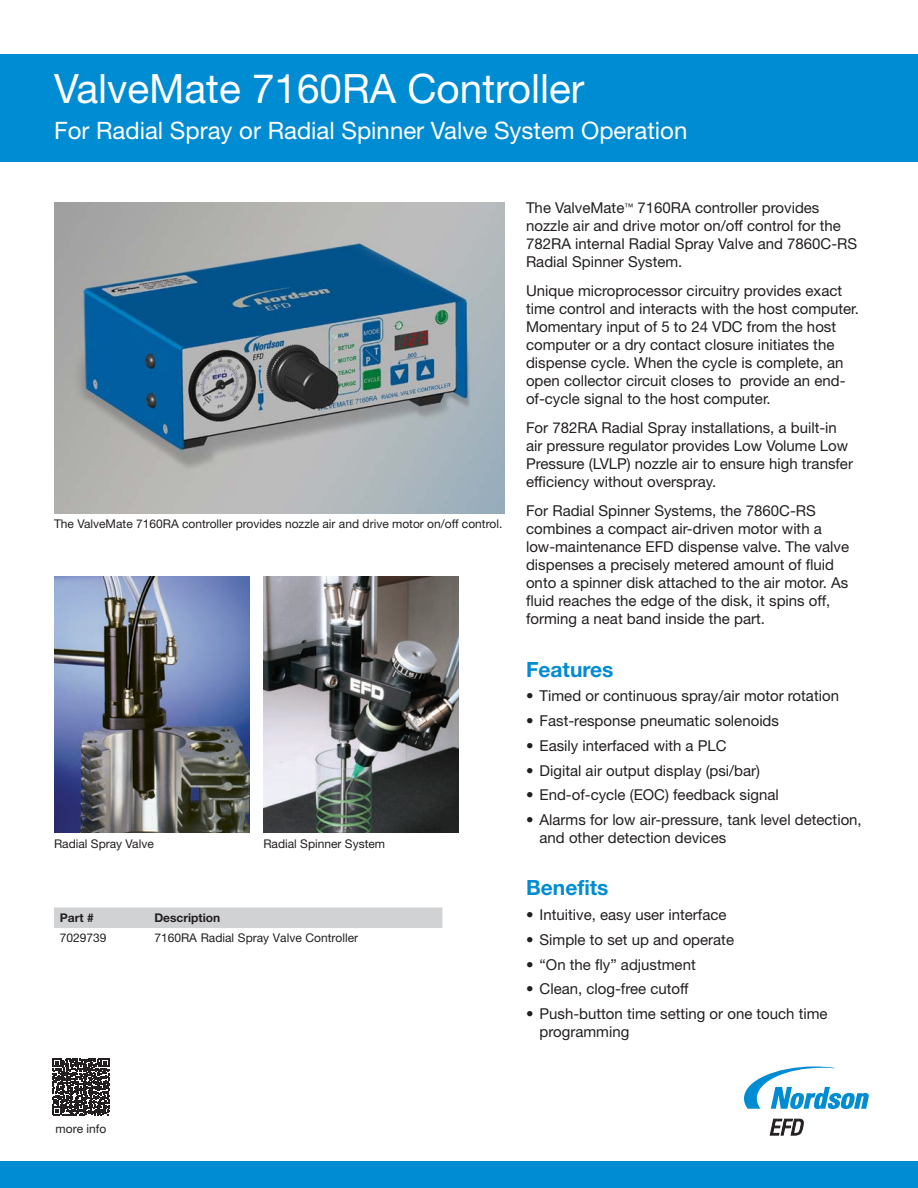
<style>
.page{position:relative;width:918px;height:1188px;background:#fff}
.page>*{position:absolute;margin:0;border:0;box-sizing:border-box;transform-origin:0 0}
.EFD-DataSheet-MainTi{font:40.5px "Helvetica Neue LT Std";color:#fff}
.EFD-DataSheet-Subtit{font:24px "Helvetica Neue LT Std";color:#fff}
.EFD-DataSheet-Head-L{font:700 21px "Helvetica Neue LT Std";color:#008cd2}
.EFD-DataSheet-BodyTe{font:15px/18px "Helvetica Neue LT Std";color:#231f20}
.EFD-DataSheet-Captio{font:12px "Helvetica Neue LT Std";color:#231f20}
.EFD-DataSheet-TableT{font:12px "Helvetica Neue LT Std";color:#231f20}
.EFD-DataSheet-TableT-2{font:700 12px "Helvetica Neue LT Std";color:#231f20}
.EFD-DataSheet-BodyTe-2{font:12px "Helvetica Neue LT Std";color:#231f20}
</style>
<div class="page">
<div style="left:0;top:54px;width:918px;height:108px;background:#008cd2"></div>
<svg style="left:770px;top:1119px;width:34px;height:16px"></svg>
<svg style="left:744px;top:1067px;width:125px;height:42px"></svg>
<div style="left:0;top:1161px;width:918px;height:27px;background:#008cd2"></div>
<img style="left:54px;top:202px;width:450px;height:312px">
<div style="left:54px;top:908px;width:388px;height:20px;background:#d1d2d4"></div>
<svg style="left:52px;top:1058px;width:58px;height:57px"></svg>
<img style="left:54px;top:576px;width:196px;height:256px">
<img style="left:264px;top:576px;width:195px;height:256px">
<p class="EFD-DataSheet-MainTi" style="left:54px;top:65px;width:532px">ValveMate 7160RA Controller</p>
<p class="EFD-DataSheet-Subtit" style="left:54px;top:116px;width:635px">For Radial Spray or Radial Spinner Valve System Operation</p>
<p class="EFD-DataSheet-Captio" style="left:54px;top:517px;width:450px">The ValveMate 7160RA controller provides nozzle air and drive motor on/off control.</p>
<p class="EFD-DataSheet-Captio" style="left:54px;top:837px;width:101px">Radial Spray Valve</p>
<p class="EFD-DataSheet-Captio" style="left:263px;top:837px;width:123px">Radial Spinner System</p>
<p class="EFD-DataSheet-TableT-2" style="left:60px;top:910px;width:35px">Part #</p>
<p class="EFD-DataSheet-TableT-2" style="left:154px;top:910px;width:67px">Description</p>
<p class="EFD-DataSheet-TableT" style="left:60px;top:930px;width:48px">7029739</p>
<p class="EFD-DataSheet-TableT" style="left:154px;top:930px;width:205px">7160RA Radial Spray Valve Controller</p>
<p class="EFD-DataSheet-BodyTe" style="left:526px;top:199px;width:333px">The ValveMate<sup>™</sup> 7160RA controller provides nozzle air and drive motor on/off control for the 782RA internal Radial Spray Valve and 7860C-RS Radial Spinner System.</p>
<p class="EFD-DataSheet-BodyTe" style="left:526px;top:281px;width:334px">Unique microprocessor circuitry provides exact time control and interacts with the host computer.<br>Momentary input of 5 to 24 VDC from the host computer or a dry contact closure initiates the dispense cycle. When the cycle is complete, an open collector circuit closes to provide an end&shy;of-cycle signal to the host computer.</p>
<p class="EFD-DataSheet-BodyTe" style="left:526px;top:418px;width:328px">For 782RA Radial Spray installations, a built-in air pressure regulator provides Low Volume Low Pressure (LVLP) nozzle air to ensure high transfer efficiency without overspray.</p>
<p class="EFD-DataSheet-BodyTe" style="left:526px;top:501px;width:325px">For Radial Spinner Systems, the 7860C-RS combines a compact air-driven motor with a low-maintenance EFD dispense valve. The valve dispenses a precisely metered amount of fluid onto a spinner disk attached to the air motor. As fluid reaches the edge of the disk, it spins off, forming a neat band inside the part.</p>
<p class="EFD-DataSheet-Head-L" style="left:526px;top:656px;width:89px">Features</p>
<p class="EFD-DataSheet-BodyTe" style="left:526px;top:687px;width:315px">• Timed or continuous spray/air motor rotation</p>
<p class="EFD-DataSheet-BodyTe" style="left:526px;top:712px;width:255px">• Fast-response pneumatic solenoids</p>
<p class="EFD-DataSheet-BodyTe" style="left:526px;top:736px;width:202px">• Easily interfaced with a PLC</p>
<p class="EFD-DataSheet-BodyTe" style="left:526px;top:761px;width:236px">• Digital air output display (psi/bar)</p>
<p class="EFD-DataSheet-BodyTe" style="left:526px;top:786px;width:254px">• End-of-cycle (EOC) feedback signal</p>
<p class="EFD-DataSheet-BodyTe" style="left:540px;top:811px;width:324px;text-indent:-14px">• Alarms for low air-pressure, tank level detection, and other detection devices</p>
<p class="EFD-DataSheet-Head-L" style="left:526px;top:875px;width:84px">Benefits</p>
<p class="EFD-DataSheet-BodyTe" style="left:526px;top:906px;width:202px">• Intuitive, easy user interface</p>
<p class="EFD-DataSheet-BodyTe" style="left:526px;top:930px;width:210px">• Simple to set up and operate</p>
<p class="EFD-DataSheet-BodyTe" style="left:526px;top:955px;width:171px">• “On the fly” adjustment</p>
<p class="EFD-DataSheet-BodyTe" style="left:526px;top:980px;width:164px">• Clean, clog-free cutoff</p>
<p class="EFD-DataSheet-BodyTe" style="left:540px;top:1005px;width:290px;text-indent:-14px">• Push-button time setting or one touch time programming</p>
<p class="EFD-DataSheet-BodyTe-2" style="left:56px;top:1121px;width:52px">more info</p>
</div>
